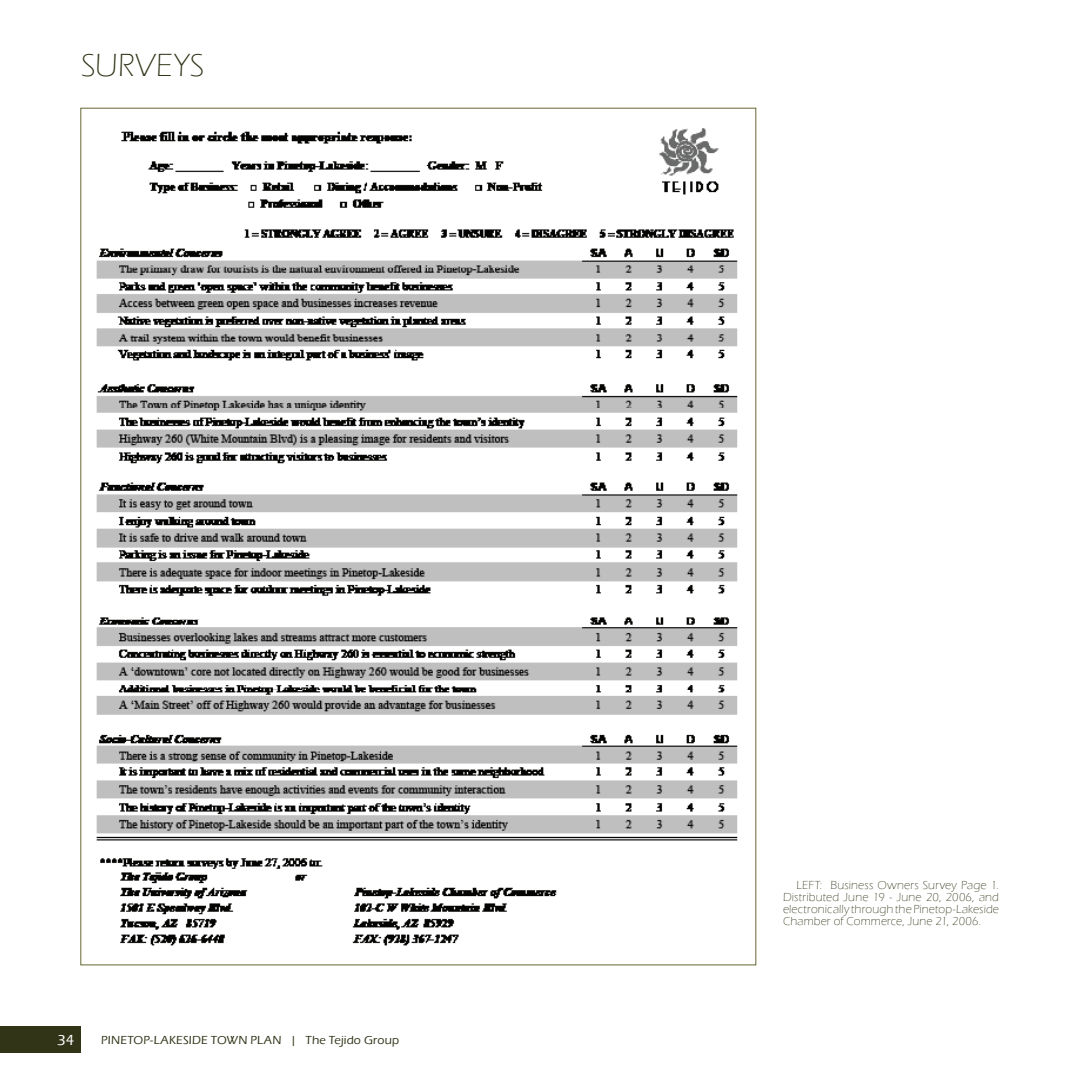
<style>
.page{position:relative;width:1080px;height:1080px;background:#fff}
.page>*{position:absolute;margin:0;border:0;box-sizing:border-box;transform-origin:0 0}
.t1{font:300 33px "Eras ITC";color:#323418}
.t2{font:500 15px "Eras ITC";color:#fff}
.t3{font:300 12px/12px "Eras ITC";letter-spacing:.015em;color:#323418;text-align:justify}
.t4{font:500 12px "Eras ITC";letter-spacing:.015em;color:#323418}
</style>
<div class="page">
<div style="left:0;top:1026px;width:81px;height:27px;background:#323418"></div>
<img style="left:96px;top:128px;width:642px;height:818px">
<h1 class="t1" style="left:81px;top:47px;width:125px">SURVEYS</h1>
<p class="t2" style="left:57px;top:1031px;width:19px">34</p>
<p class="t4" style="left:101px;top:1033px;width:299px">PINETOP-LAKESIDE TOWN PLAN | The Tejido Group</p>
<p class="t3" style="left:783px;top:880px;width:218px;text-indent:14px">LEFT: Business Owners Survey Page 1.<br>Distributed June 19 - June 20, 2006, and electronically through the Pinetop-Lakeside Chamber of Commerce, June 21, 2006.</p>
</div>
